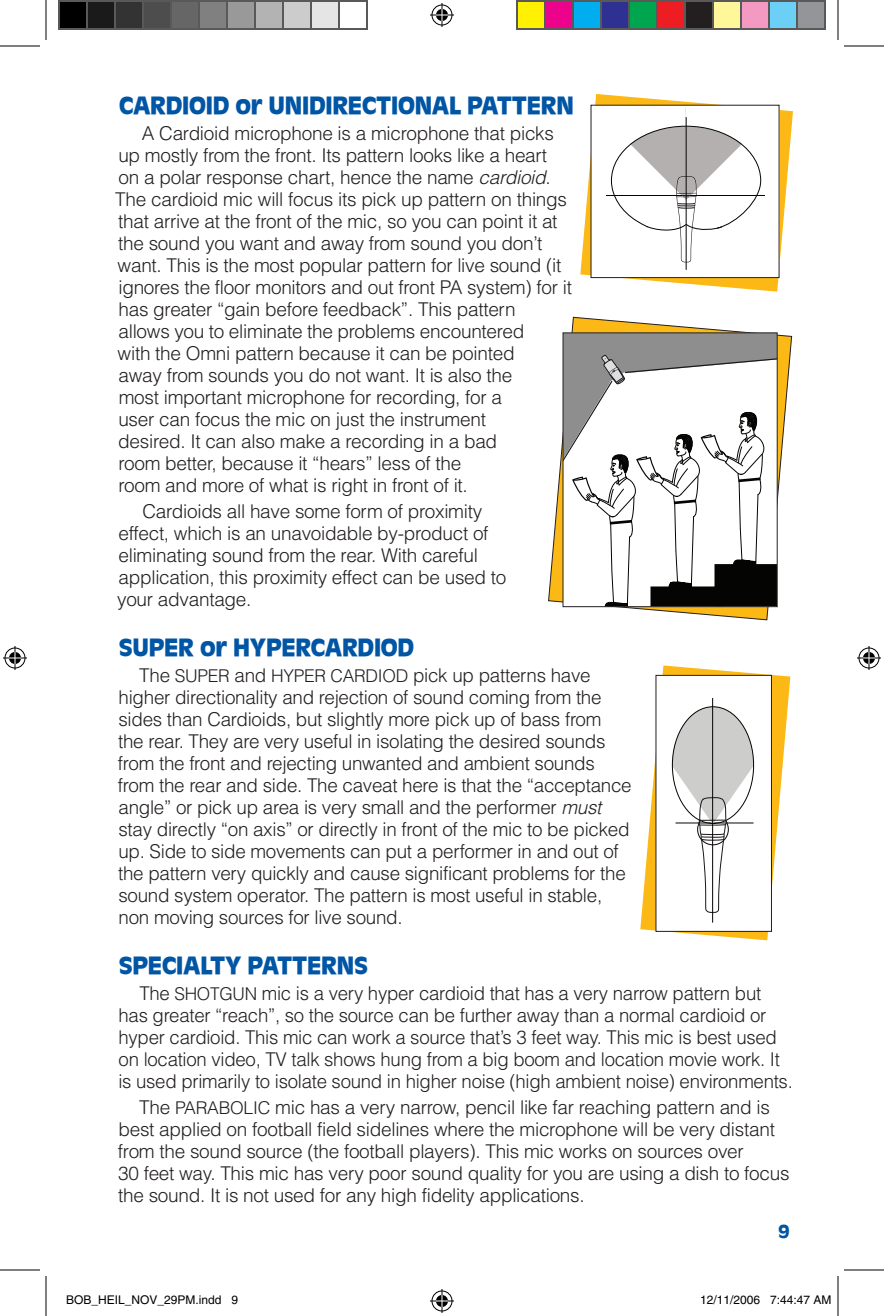
<style>
.page{position:relative;width:884px;height:1316px;background:#fff}
.page>*{position:absolute;margin:0;border:0;box-sizing:border-box;transform-origin:0 0}
.t1{font:700 26px "Antigoni Bd";letter-spacing:-.01em;color:#0155a5}
.t2{font:700 20px "Antigoni Bd";color:#0155a5}
.t3{font:300 19px/22px "Helvetica";letter-spacing:-.015em;color:#231f20}
.t4{font:12px "Helvetica";color:#000}
.s1{font-style:italic}
.s2{font-size:17.6px}
</style>
<div class="page">
<svg style="left:640px;top:665px;width:150px;height:275px"></svg>
<hr style="left:712px;top:698px;width:1px;height:225px;background:#040503">
<svg style="left:580px;top:94px;width:213px;height:198px"></svg>
<hr style="left:686px;top:117px;width:1px;height:153px;background:#040503">
<svg style="left:548px;top:316px;width:245px;height:305px"></svg>
<svg style="left:565px;top:334px;width:211px;height:271px"></svg>
<div style="left:735px;top:333px;width:42px;height:5px;background:#8e8e8e"></div>
<div style="left:563px;top:332px;width:215px;height:275px;border:1px solid #231f20"></div>
<hr style="left:0;top:46px;width:30px;height:1px;background:#000">
<hr style="left:854px;top:46px;width:30px;height:1px;background:#000">
<hr style="left:0;top:1270px;width:30px;height:1px;background:#000">
<hr style="left:854px;top:1270px;width:30px;height:1px;background:#000">
<hr style="left:46px;top:0;width:1px;height:30px;background:#000">
<hr style="left:46px;top:1286px;width:1px;height:30px;background:#000">
<hr style="left:838px;top:0;width:1px;height:30px;background:#000">
<hr style="left:838px;top:1286px;width:1px;height:30px;background:#000">
<hr style="left:4px;top:46px;width:36px;height:1px;background:#000">
<hr style="left:844px;top:46px;width:36px;height:1px;background:#000">
<hr style="left:4px;top:1270px;width:36px;height:1px;background:#000">
<hr style="left:844px;top:1270px;width:36px;height:1px;background:#000">
<hr style="left:46px;top:4px;width:1px;height:36px;background:#000">
<hr style="left:46px;top:1276px;width:1px;height:36px;background:#000">
<hr style="left:838px;top:4px;width:1px;height:36px;background:#000">
<hr style="left:838px;top:1276px;width:1px;height:36px;background:#000">
<svg style="left:430px;top:3px;width:24px;height:24px"></svg>
<svg style="left:430px;top:1289px;width:24px;height:24px"></svg>
<svg style="left:3px;top:646px;width:24px;height:24px"></svg>
<svg style="left:857px;top:646px;width:24px;height:24px"></svg>
<div style="left:59px;top:1px;width:28px;height:28px;background:#000"></div>
<div style="left:58px;top:0;width:30px;height:30px;border:2px solid #595959"></div>
<div style="left:87px;top:1px;width:28px;height:28px;background:#1a1a1a"></div>
<div style="left:86px;top:0;width:30px;height:30px;border:2px solid #595959"></div>
<div style="left:115px;top:1px;width:28px;height:28px;background:#333"></div>
<div style="left:114px;top:0;width:30px;height:30px;border:2px solid #595959"></div>
<div style="left:143px;top:1px;width:28px;height:28px;background:#4d4d4d"></div>
<div style="left:142px;top:0;width:30px;height:30px;border:2px solid #595959"></div>
<div style="left:171px;top:1px;width:28px;height:28px;background:#666"></div>
<div style="left:170px;top:0;width:30px;height:30px;border:2px solid #595959"></div>
<div style="left:199px;top:1px;width:28px;height:28px;background:#808080"></div>
<div style="left:198px;top:0;width:30px;height:30px;border:2px solid #595959"></div>
<div style="left:227px;top:1px;width:28px;height:28px;background:#999"></div>
<div style="left:226px;top:0;width:30px;height:30px;border:2px solid #595959"></div>
<div style="left:255px;top:1px;width:28px;height:28px;background:#b3b3b3"></div>
<div style="left:254px;top:0;width:30px;height:30px;border:2px solid #595959"></div>
<div style="left:283px;top:1px;width:28px;height:28px;background:#ccc"></div>
<div style="left:282px;top:0;width:30px;height:30px;border:2px solid #595959"></div>
<div style="left:311px;top:1px;width:28px;height:28px;background:#e5e5e5"></div>
<div style="left:310px;top:0;width:30px;height:30px;border:2px solid #595959"></div>
<div style="left:338px;top:0;width:30px;height:30px;border:2px solid #595959"></div>
<div style="left:517px;top:1px;width:28px;height:28px;background:#fff101"></div>
<div style="left:516px;top:0;width:30px;height:30px;border:2px solid #595959"></div>
<div style="left:545px;top:1px;width:28px;height:28px;background:#ed028c"></div>
<div style="left:544px;top:0;width:30px;height:30px;border:2px solid #595959"></div>
<div style="left:573px;top:1px;width:28px;height:28px;background:#00aeef"></div>
<div style="left:572px;top:0;width:30px;height:30px;border:2px solid #595959"></div>
<div style="left:601px;top:1px;width:28px;height:28px;background:#2e3092"></div>
<div style="left:600px;top:0;width:30px;height:30px;border:2px solid #595959"></div>
<div style="left:629px;top:1px;width:28px;height:28px;background:#00a54f"></div>
<div style="left:628px;top:0;width:30px;height:30px;border:2px solid #595959"></div>
<div style="left:657px;top:1px;width:28px;height:28px;background:#ee1d23"></div>
<div style="left:656px;top:0;width:30px;height:30px;border:2px solid #595959"></div>
<div style="left:685px;top:1px;width:28px;height:28px;background:#231f20"></div>
<div style="left:684px;top:0;width:30px;height:30px;border:2px solid #595959"></div>
<div style="left:713px;top:1px;width:28px;height:28px;background:#fff79a"></div>
<div style="left:712px;top:0;width:30px;height:30px;border:2px solid #595959"></div>
<div style="left:741px;top:1px;width:28px;height:28px;background:#f499c2"></div>
<div style="left:740px;top:0;width:30px;height:30px;border:2px solid #595959"></div>
<div style="left:769px;top:1px;width:28px;height:28px;background:#6bcff6"></div>
<div style="left:768px;top:0;width:30px;height:30px;border:2px solid #595959"></div>
<div style="left:797px;top:1px;width:28px;height:28px;background:#939598"></div>
<div style="left:796px;top:0;width:30px;height:30px;border:2px solid #595959"></div>
<div style="left:741px;top:1296px;width:5px;height:8px;border:1px solid #fff;border-radius:50%"></div>
<div style="left:740px;top:1295px;width:7px;height:10px;border:1px solid #fff;border-radius:50%"></div>
<div style="left:747px;top:1295px;width:6px;height:10px;border:1px solid #fff;border-radius:50%"></div>
<svg style="left:748px;top:1295px;width:5px;height:10px"></svg>
<h1 class="t1" style="left:119px;top:88px;width:456px">CARDIOID or UNIDIRECTIONAL PATTERN</h1>
<p class="t3" style="left:115px;top:122px;width:458px;text-indent:27px">A Cardioid microphone is a microphone that picks up mostly from the front. Its pattern looks like a heart<br>on a polar response chart, hence the name <span class="s1">cardioid</span>.<br>The cardioid mic will focus its pick up pattern on things that arrive at the front of the mic, so you can point it at the sound you want and away from sound you don’t want. This is the most popular pattern for live sound (it ignores the floor monitors and out front PA system) for it has greater “gain before feedback”. This pattern<br>allows you to eliminate the problems encountered<br>with the Omni pattern because it can be pointed<br>away from sounds you do not want. It is also the<br>most important microphone for recording, for a<br>user can focus the mic on just the instrument<br>desired. It can also make a recording in a bad<br>room better, because it “hears” less of the<br>room and more of what is right in front of it.</p>
<p class="t3" style="left:117px;top:500px;width:391px;text-indent:25px">Cardioids all have some form of proximity effect, which is an unavoidable by-product of eliminating sound from the rear. With careful application, this proximity effect can be used to your advantage.</p>
<h1 class="t1" style="left:119px;top:630px;width:297px">SUPER or HYPERCARDIOD</h1>
<p class="t3" style="left:118px;top:664px;width:515px;text-indent:21px">The <span class="s2">SUPER</span> and <span class="s2">HYPER CARDIOD</span> pick up patterns have higher directionality and rejection of sound coming from the sides than Cardioids, but slightly more pick up of bass from<br>the rear. They are very useful in isolating the desired sounds from the front and rejecting unwanted and ambient sounds from the rear and side. The caveat here is that the “acceptance angle” or pick up area is very small and the performer <span class="s1">must </span>stay directly “on axis” or directly in front of the mic to be picked up. Side to side movements can put a performer in and out of the pattern very quickly and cause significant problems for the sound system operator. The pattern is most useful in stable, non moving sources for live sound.</p>
<h1 class="t1" style="left:119px;top:948px;width:250px">SPECIALTY PATTERNS</h1>
<p class="t3" style="left:118px;top:982px;width:676px;text-indent:21px">The <span class="s2">SHOTGUN</span> mic is a very hyper cardioid that has a very narrow pattern but has greater “reach”, so the source can be further away than a normal cardioid or hyper cardioid. This mic can work a source that’s 3 feet way. This mic is best used on location video, TV talk shows hung from a big boom and location movie work. It is used primarily to isolate sound in higher noise (high ambient noise) environments.</p>
<p class="t3" style="left:118px;top:1096px;width:673px;text-indent:21px">The <span class="s2">PARABOLIC</span> mic has a very narrow, pencil like far reaching pattern and is best applied on football field sidelines where the microphone will be very distant from the sound source (the football players). This mic works on sources over<br>30 feet way. This mic has very poor sound quality for you are using a dish to focus the sound. It is not used for any high fidelity applications.</p>
<p class="t2" style="left:778px;top:1218px;width:13px">9</p>
<p class="t4" style="left:66px;top:1293px;width:174px">BOB_HEIL_NOV_29PM.indd 9</p>
<p class="t4" style="left:700px;top:1293px;width:133px">12/11/2006 7:44:47 AM</p>
</div>
